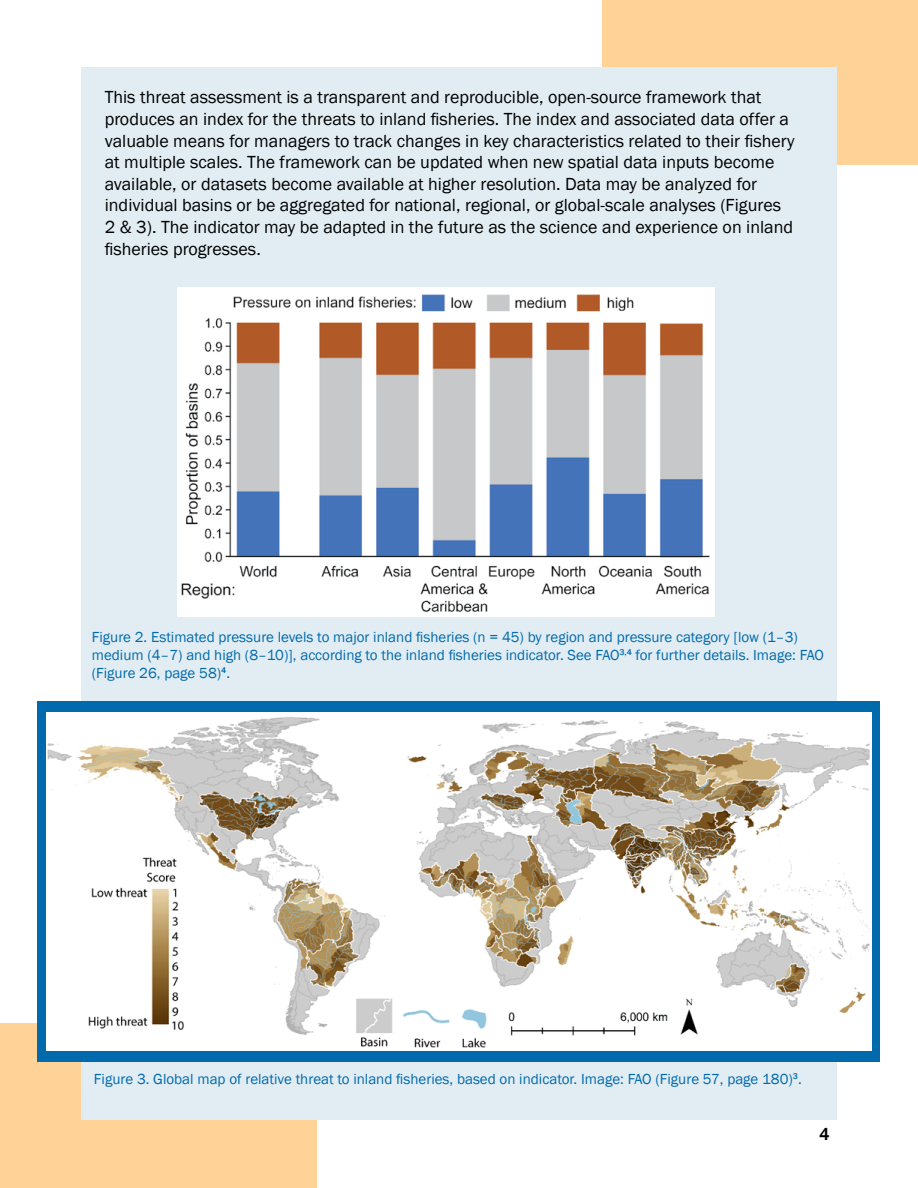
<style>
.page{position:relative;width:918px;height:1188px;background:#fff}
.page>*{position:absolute;margin:0;border:0;box-sizing:border-box;transform-origin:0 0}
.t1{font:18px/21.6px "Franklin Gothic";color:#000}
.t2{font:500 18px "Franklin Gothic";color:#000}
.t3{font:15px/18px "Franklin Gothic";color:#006aac}
</style>
<div class="page">
<div style="left:1px;top:1024px;width:316px;height:164px;background:#ffd298"></div>
<div style="left:602px;top:0;width:316px;height:164px;background:#ffd298"></div>
<div style="left:81px;top:68px;width:756px;height:1052px;background:#e1edf3"></div>
<img style="left:178px;top:287px;width:536px;height:330px">
<div style="left:38px;top:701px;width:842px;height:361px;background:#006aac"></div>
<img style="left:46px;top:712px;width:826px;height:339px">
<p class="t1" style="left:105px;top:87px;width:691px">This threat assessment is a transparent and reproducible, open-source framework that produces an index for the threats to inland fisheries. The index and associated data offer a valuable means for managers to track changes in key characteristics related to their fishery at multiple scales. The framework can be updated when new spatial data inputs become available, or datasets become available at higher resolution. Data may be analyzed for individual basins or be aggregated for national, regional, or global-scale analyses (Figures 2 &amp; 3). The indicator may be adapted in the future as the science and experience on inland fisheries progresses.</p>
<p class="t3" style="left:92px;top:628px;width:734px">Figure 2. Estimated pressure levels to major inland fisheries (n = 45) by region and pressure category [low (1–3) medium (4–7) and high (8–10)], according to the inland fisheries indicator. See FAO<sup>3,4</sup> for further details. Image: FAO (Figure 26, page 58)<sup>4</sup>.</p>
<p class="t3" style="left:94px;top:1070px;width:709px">Figure 3. Global map of relative threat to inland fisheries, based on indicator. Image: FAO (Figure 57, page 180)<sup>3</sup>.</p>
<p class="t2" style="left:819px;top:1123px;width:12px">4</p>
</div>
